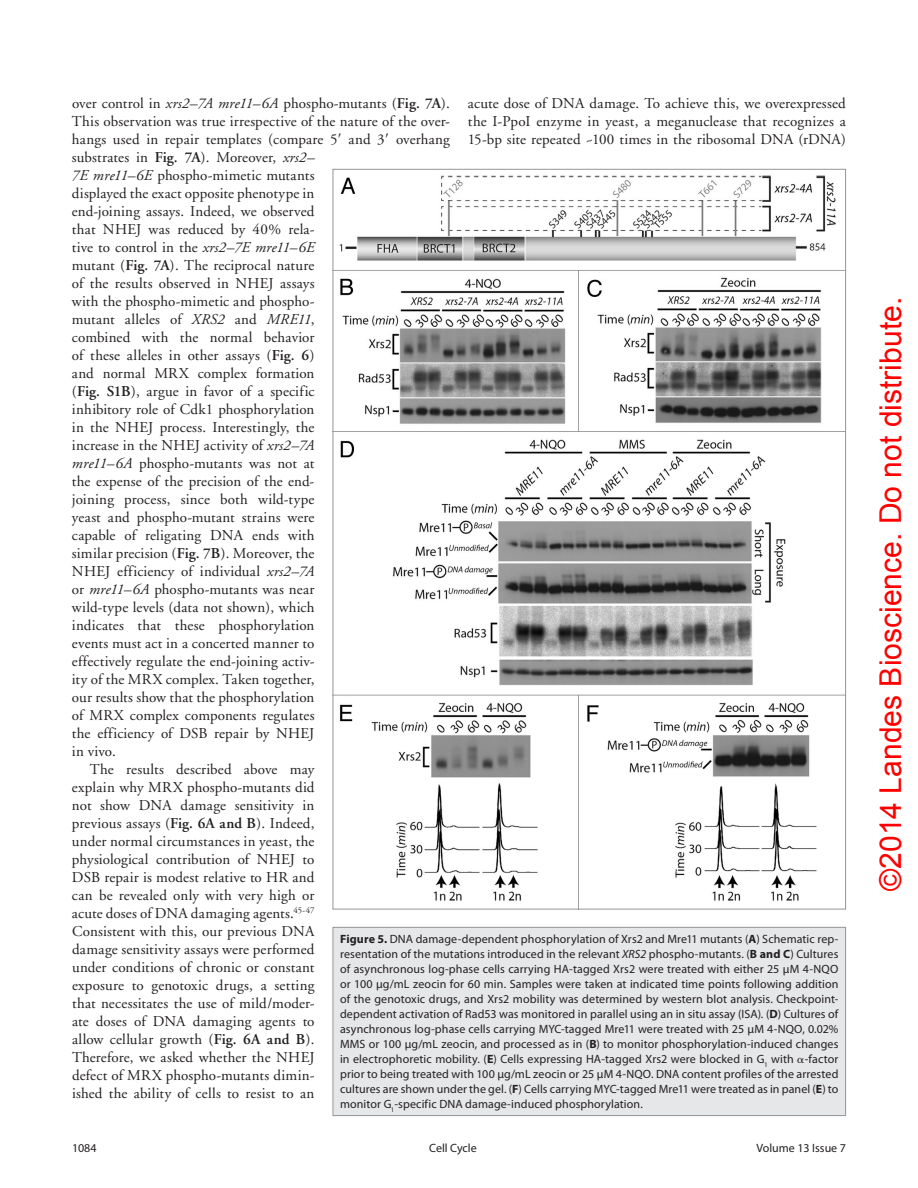
<style>
.page{position:relative;width:918px;height:1188px;background:#fff}
.page>*{position:absolute;margin:0;border:0;box-sizing:border-box;transform-origin:0 0}
.t1{font:30.15px "Arial";color:#f00}
.t2{font:15px/18px "Adobe Garamond";letter-spacing:.01em;color:#231f20;text-align:justify}
.t3{font:12px/15px "Myriad Pro";letter-spacing:.005em;color:#231f20;text-align:justify}
.s1{font-style:italic}
.s2{font-weight:600}
.s3{font-family:"Universal Std Greekw Math Pi"}
.s4{font-weight:700}
</style>
<div class="page">
<img style="left:335px;top:175px;width:509px;height:732px">
<div style="left:333px;top:927px;width:513px;height:189px;background:#e6e7e9"></div>
<div style="left:333px;top:927px;width:513px;height:189px;border:1px solid #939598"></div>
<p class="t2" style="left:72px;top:95px;width:379px">over control in <span class="s1">xrs2–7A mre11–6A</span> phospho-mutants (<span class="s2">Fig. 7A</span>).</p>
<p class="t2" style="left:72px;top:113px;width:379px">This observation was true irrespective of the nature of the over-</p>
<p class="t2" style="left:72px;top:131px;width:379px">hangs used in repair templates (compare 5<span class="s3">′</span> and 3<span class="s3">′</span> overhang</p>
<p class="t2" style="left:72px;top:149px;width:244px">substrates in <span class="s2">Fig. 7A</span>). Moreover, <span class="s1">xrs2–</span></p>
<p class="t2" style="left:72px;top:167px;width:244px"><span class="s1">7E mre11–6E</span> phospho-mimetic mutants</p>
<p class="t2" style="left:72px;top:185px;width:244px">displayed the exact opposite phenotype in</p>
<p class="t2" style="left:72px;top:203px;width:244px">end-joining assays. Indeed, we observed</p>
<p class="t2" style="left:72px;top:221px;width:244px">that NHEJ was reduced by 40% rela-</p>
<p class="t2" style="left:72px;top:239px;width:244px">tive to control in the <span class="s1">xrs2–7E mre11–6E</span></p>
<p class="t2" style="left:72px;top:257px;width:244px">mutant (<span class="s2">Fig. 7A</span>). The reciprocal nature</p>
<p class="t2" style="left:72px;top:275px;width:244px">of the results observed in NHEJ assays</p>
<p class="t2" style="left:72px;top:293px;width:244px">with the phospho-mimetic and phospho-</p>
<p class="t2" style="left:72px;top:311px;width:244px">mutant alleles of <span class="s1">XRS2</span> and <span class="s1">MRE11</span>,</p>
<p class="t2" style="left:72px;top:329px;width:244px">combined with the normal behavior</p>
<p class="t2" style="left:72px;top:347px;width:244px">of these alleles in other assays (<span class="s2">Fig. 6</span>)</p>
<p class="t2" style="left:72px;top:365px;width:244px">and normal MRX complex formation</p>
<p class="t2" style="left:72px;top:383px;width:244px">(<span class="s2">Fig. S1B</span>), argue in favor of a specific</p>
<p class="t2" style="left:72px;top:401px;width:244px">inhibitory role of Cdk1 phosphorylation</p>
<p class="t2" style="left:72px;top:419px;width:244px">in the NHEJ process. Interestingly, the</p>
<p class="t2" style="left:72px;top:437px;width:244px">increase in the NHEJ activity of <span class="s1">xrs2–7A</span></p>
<p class="t2" style="left:72px;top:455px;width:244px"><span class="s1">mre11–6A</span> phospho-mutants was not at</p>
<p class="t2" style="left:72px;top:473px;width:244px">the expense of the precision of the end-</p>
<p class="t2" style="left:72px;top:491px;width:244px">joining process, since both wild-type</p>
<p class="t2" style="left:72px;top:509px;width:244px">yeast and phospho-mutant strains were</p>
<p class="t2" style="left:72px;top:527px;width:244px">capable of religating DNA ends with</p>
<p class="t2" style="left:72px;top:545px;width:244px">similar precision (<span class="s2">Fig. 7B</span>). Moreover, the</p>
<p class="t2" style="left:72px;top:563px;width:244px">NHEJ efficiency of individual <span class="s1">xrs2–7A</span></p>
<p class="t2" style="left:72px;top:581px;width:244px">or <span class="s1">mre11–6A</span> phospho-mutants was near</p>
<p class="t2" style="left:72px;top:599px;width:244px">wild-type levels (data not shown), which</p>
<p class="t2" style="left:72px;top:617px;width:244px">indicates that these phosphorylation</p>
<p class="t2" style="left:72px;top:635px;width:244px">events must act in a concerted manner to</p>
<p class="t2" style="left:72px;top:653px;width:244px">effectively regulate the end-joining activ-</p>
<p class="t2" style="left:72px;top:671px;width:244px">ity of the MRX complex. Taken together,</p>
<p class="t2" style="left:72px;top:689px;width:244px">our results show that the phosphorylation</p>
<p class="t2" style="left:72px;top:707px;width:244px">of MRX complex components regulates</p>
<p class="t2" style="left:72px;top:725px;width:244px">the efficiency of DSB repair by NHEJ</p>
<p class="t2" style="left:72px;top:743px;width:45px">in vivo.</p>
<p class="t2" style="left:90px;top:761px;width:226px">The results described above may</p>
<p class="t2" style="left:72px;top:779px;width:244px">explain why MRX phospho-mutants did</p>
<p class="t2" style="left:72px;top:797px;width:244px">not show DNA damage sensitivity in</p>
<p class="t2" style="left:72px;top:815px;width:244px">previous assays (<span class="s2">Fig. 6A and B</span>). Indeed,</p>
<p class="t2" style="left:72px;top:833px;width:244px">under normal circumstances in yeast, the</p>
<p class="t2" style="left:72px;top:851px;width:244px">physiological contribution of NHEJ to</p>
<p class="t2" style="left:72px;top:869px;width:244px">DSB repair is modest relative to HR and</p>
<p class="t2" style="left:72px;top:887px;width:244px">can be revealed only with very high or</p>
<p class="t2" style="left:72px;top:905px;width:244px">acute doses of DNA damaging agents.<sup>45-47</sup></p>
<p class="t2" style="left:72px;top:923px;width:244px">Consistent with this, our previous DNA</p>
<p class="t2" style="left:72px;top:941px;width:244px">damage sensitivity assays were performed</p>
<p class="t2" style="left:72px;top:959px;width:244px">under conditions of chronic or constant</p>
<p class="t2" style="left:72px;top:977px;width:244px">exposure to genotoxic drugs, a setting</p>
<p class="t2" style="left:72px;top:995px;width:244px">that necessitates the use of mild/moder-</p>
<p class="t2" style="left:72px;top:1013px;width:244px">ate doses of DNA damaging agents to</p>
<p class="t2" style="left:72px;top:1031px;width:244px">allow cellular growth (<span class="s2">Fig. 6A and B</span>).</p>
<p class="t2" style="left:72px;top:1049px;width:244px">Therefore, we asked whether the NHEJ</p>
<p class="t2" style="left:72px;top:1067px;width:244px">defect of MRX phospho-mutants dimin-</p>
<p class="t2" style="left:72px;top:1085px;width:244px">ished the ability of cells to resist to an</p>
<p class="t2" style="left:468px;top:95px;width:379px">acute dose of DNA damage. To achieve this, we overexpressed the I-PpoI enzyme in yeast, a meganuclease that recognizes a 15-bp site repeated ~100 times in the ribosomal DNA (rDNA)</p>
<p class="t3" style="left:340px;top:932px;width:500px"><span class="s4">Figure 5.</span> DNA damage-dependent phosphorylation of Xrs2 and Mre11 mutants (<span class="s4">A</span>) Schematic rep&shy;resentation of the mutations introduced in the relevant <span class="s1">XRS2</span> phospho-mutants. (<span class="s4">B and C</span>) Cultures of asynchronous log-phase cells carrying HA-tagged Xrs2 were treated with either 25 µM 4-NQO or 100 µg/mL zeocin for 60 min. Samples were taken at indicated time points following addition of the genotoxic drugs, and Xrs2 mobility was determined by western blot analysis. Checkpoint&shy;dependent activation of Rad53 was monitored in parallel using an in situ assay (ISA). (<span class="s4">D</span>) Cultures of asynchronous log-phase cells carrying MYC-tagged Mre11 were treated with 25 µM 4-NQO, 0.02% MMS or 100 µg/mL zeocin, and processed as in (<span class="s4">B</span>) to monitor phosphorylation-induced changes in electrophoretic mobility. (<span class="s4">E</span>) Cells expressing HA-tagged Xrs2 were blocked in G<sub>1</sub> with <span class="s3">α</span>-factor prior to being treated with 100 µg/mL zeocin or 25 µM 4-NQO. DNA content profiles of the arrested cultures are shown under the gel. (<span class="s4">F</span>) Cells carrying MYC-tagged Mre11 were treated as in panel (<span class="s4">E</span>) to monitor G<sub>1</sub>-specific DNA damage-induced phosphorylation.</p>
<p class="t3" style="left:72px;top:1140px;width:26px">1084</p>
<p class="t3" style="left:429px;top:1140px;width:49px">Cell Cycle</p>
<p class="t3" style="left:757px;top:1140px;width:91px">Volume 13 Issue 7</p>
<h1 class="t1" style="left:871px;top:891px;width:595px;rotate:-90deg">©2014 Landes Bioscience. Do not distribute.</h1>
</div>
